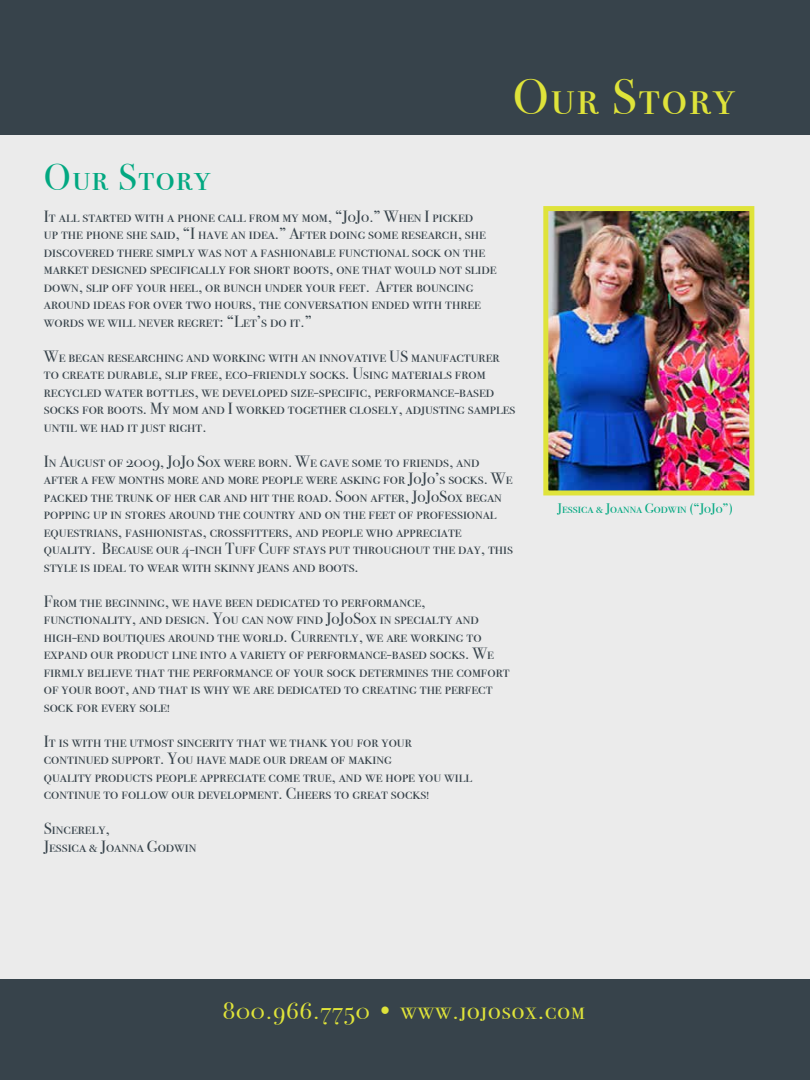
<style>
.page{position:relative;width:810px;height:1080px;background:#fff}
.page>*{position:absolute;margin:0;border:0;box-sizing:border-box;transform-origin:0 0}
.t1{font:50px "Bodoni Svty Two SCITCTT Book";letter-spacing:.04em;color:#dfe33a}
.t2{font:37.5px "Bodoni Svty Two SCITCTT Book";letter-spacing:.04em;color:#01a881}
.t3{font:25px "Bodoni Svty Two SCITCTT Book";letter-spacing:.04em;color:#dfe33a}
.t4{font:16.25px/17.5px "Bodoni Svty Two SCITCTT Book";color:#37434b}
.t5{font:13.75px "Bodoni Svty Two SCITCTT Book";color:#01a881}
</style>
<div class="page">
<div style="left:0;top:135px;width:810px;height:945px;background:#ebebeb"></div>
<div style="left:0;top:979px;width:810px;height:101px;background:#37434b"></div>
<div style="left:0;top:0;width:810px;height:135px;background:#37434b"></div>
<img style="left:549px;top:212px;width:199px;height:277px">
<div style="left:543px;top:206px;width:211px;height:289px;border:5px solid #dfe33a"></div>
<h1 class="t1" style="left:513px;top:67px;width:224px">Our Story</h1>
<h2 class="t2" style="left:44px;top:155px;width:168px">Our Story</h2>
<p class="t4" style="left:44px;top:207px;width:454px">It all started with a phone call from my mom, “JoJo.” When I picked<br>up the phone she said, “I have an idea.” After doing some research, she discovered there simply was not a fashionable functional sock on the market designed specifically for short boots, one that would not slide down, slip off your heel, or bunch under your feet. After bouncing around ideas for over two hours, the conversation ended with three words we will never regret: “Let’s do it.”</p>
<p class="t4" style="left:44px;top:347px;width:473px">We began researching and working with an innovative US manufacturer to create durable, slip free, eco-friendly socks. Using materials from recycled water bottles, we developed size-specific, performance-based socks for boots. My mom and I worked together closely, adjusting samples until we had it just right.</p>
<p class="t4" style="left:44px;top:452px;width:471px">In August of 2009, JoJo Sox were born. We gave some to friends, and after a few months more and more people were asking for JoJo’s socks. We packed the trunk of her car and hit the road. Soon after, JoJoSox began popping up in stores around the country and on the feet of professional equestrians, fashionistas, crossfitters, and people who appreciate quality. Because our 4-inch Tuff Cuff stays put throughout the day, this style is ideal to wear with skinny jeans and boots.</p>
<p class="t4" style="left:44px;top:592px;width:467px">From the beginning, we have been dedicated to performance, functionality, and design. You can now find JoJoSox in specialty and high-end boutiques around the world. Currently, we are working to expand our product line into a variety of performance-based socks. We firmly believe that the performance of your sock determines the comfort of your boot, and that is why we are dedicated to creating the perfect sock for every sole!</p>
<p class="t4" style="left:44px;top:732px;width:430px">It is with the utmost sincerity that we thank you for your continued support. You have made our dream of making<br>quality products people appreciate come true, and we hope you will continue to follow our development. Cheers to great socks!</p>
<p class="t4" style="left:44px;top:820px;width:154px">Sincerely,<br>Jessica &amp; Joanna Godwin</p>
<p class="t5" style="left:558px;top:500px;width:177px">Jessica &amp; Joanna Godwin (“JoJo”)</p>
<h3 class="t3" style="left:223px;top:995px;width:363px">800.966.7750 • www.jojosox.com</h3>
</div>
